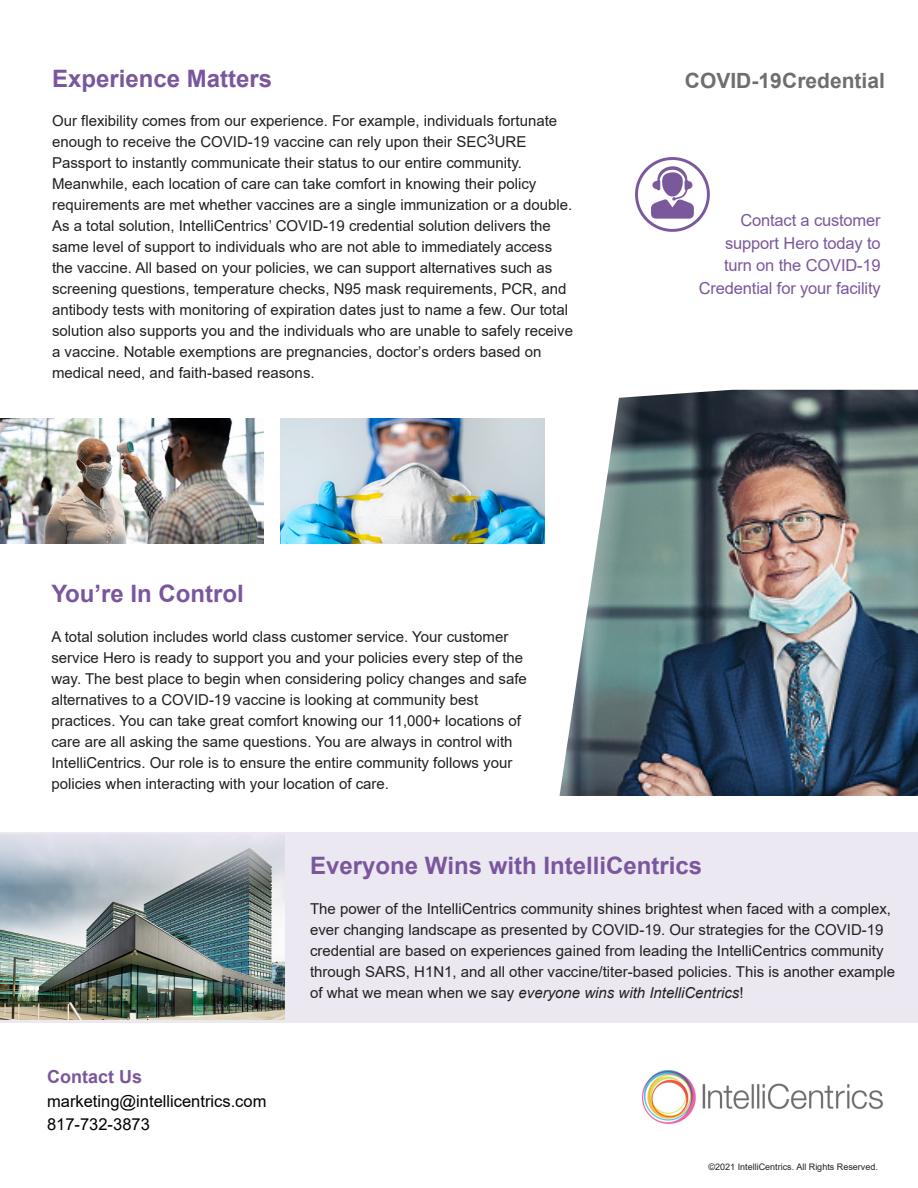
<style>
.page{position:relative;width:918px;height:1188px;background:#fff}
.page>*{position:absolute;margin:0;border:0;box-sizing:border-box;transform-origin:0 0}
.t1{font:700 24px "Arial";color:#7a579d}
.t2{font:700 21px "Arial";color:#6d6e70}
.t3{font:700 18px "Arial";color:#7a579d}
.t4{font:16.5px/22.5px "Arial";letter-spacing:-.01em;color:#7a579d;text-align:right}
.t5{font:16.5px/22.8px "Arial";color:#000}
.t6{font:15px/21px "Arial";color:#231f20}
.t7{font:9px "Arial";color:#231f20}
.s1{font-style:italic}
</style>
<div class="page">
<img style="left:0;top:418px;width:264px;height:126px">
<img style="left:281px;top:419px;width:263px;height:125px">
<div style="left:0;top:832px;width:918px;height:191px;background:#ebe8f1"></div>
<img style="left:560px;top:390px;width:358px;height:406px">
<img style="left:0;top:834px;width:284px;height:186px">
<img style="left:635px;top:157px;width:74px;height:74px">
<img style="left:642px;top:1070px;width:240px;height:53px">
<p class="t1" style="left:52px;top:61px;width:222px">Experience Matters</p>
<p class="t6" style="left:52px;top:110px;width:523px">Our flexibility comes from our experience. For example, individuals fortunate enough to receive the COVID-19 vaccine can rely upon their SEC<sup>3</sup>URE Passport to instantly communicate their status to our entire community.<br>Meanwhile, each location of care can take comfort in knowing their policy requirements are met whether vaccines are a single immunization or a double.<br>As a total solution, IntelliCentrics’ COVID-19 credential solution delivers the same level of support to individuals who are not able to immediately access the vaccine. All based on your policies, we can support alternatives such as screening questions, temperature checks, N95 mask requirements, PCR, and antibody tests with monitoring of expiration dates just to name a few. Our total solution also supports you and the individuals who are unable to safely receive a vaccine. Notable exemptions are pregnancies, doctor’s orders based on medical need, and faith-based reasons.</p>
<p class="t1" style="left:51px;top:577px;width:194px">You’re In Control</p>
<p class="t6" style="left:51px;top:626px;width:477px">A total solution includes world class customer service. Your customer service Hero is ready to support you and your policies every step of the way. The best place to begin when considering policy changes and safe alternatives to a COVID-19 vaccine is looking at community best practices. You can take great comfort knowing our 11,000+ locations of care are all asking the same questions. You are always in control with IntelliCentrics. Our role is to ensure the entire community follows your policies when interacting with your location of care.</p>
<p class="t2" style="left:685px;top:66px;width:202px">COVID-19 Credential</p>
<p class="t4" style="left:699px;top:209px;width:183px">Contact a customer support Hero today to turn on the COVID-19<br>Credential for your facility</p>
<p class="t3" style="left:47px;top:1064px;width:97px">Contact Us</p>
<p class="t5" style="left:47px;top:1089px;width:221px">marketing@intellicentrics.com<br>817-732-3873</p>
<p class="t1" style="left:310px;top:849px;width:394px">Everyone Wins with IntelliCentrics</p>
<p class="t6" style="left:310px;top:898px;width:587px">The power of the IntelliCentrics community shines brightest when faced with a complex, ever changing landscape as presented by COVID-19. Our strategies for the COVID-19 credential are based on experiences gained from leading the IntelliCentrics community through SARS, H1N1, and all other vaccine/titer-based policies. This is another example of what we mean when we say <span class="s1">everyone wins with IntelliCentrics</span>!</p>
<p class="t7" style="left:709px;top:1160px;width:171px">©2021 IntelliCentrics. All Rights Reserved.</p>
</div>
